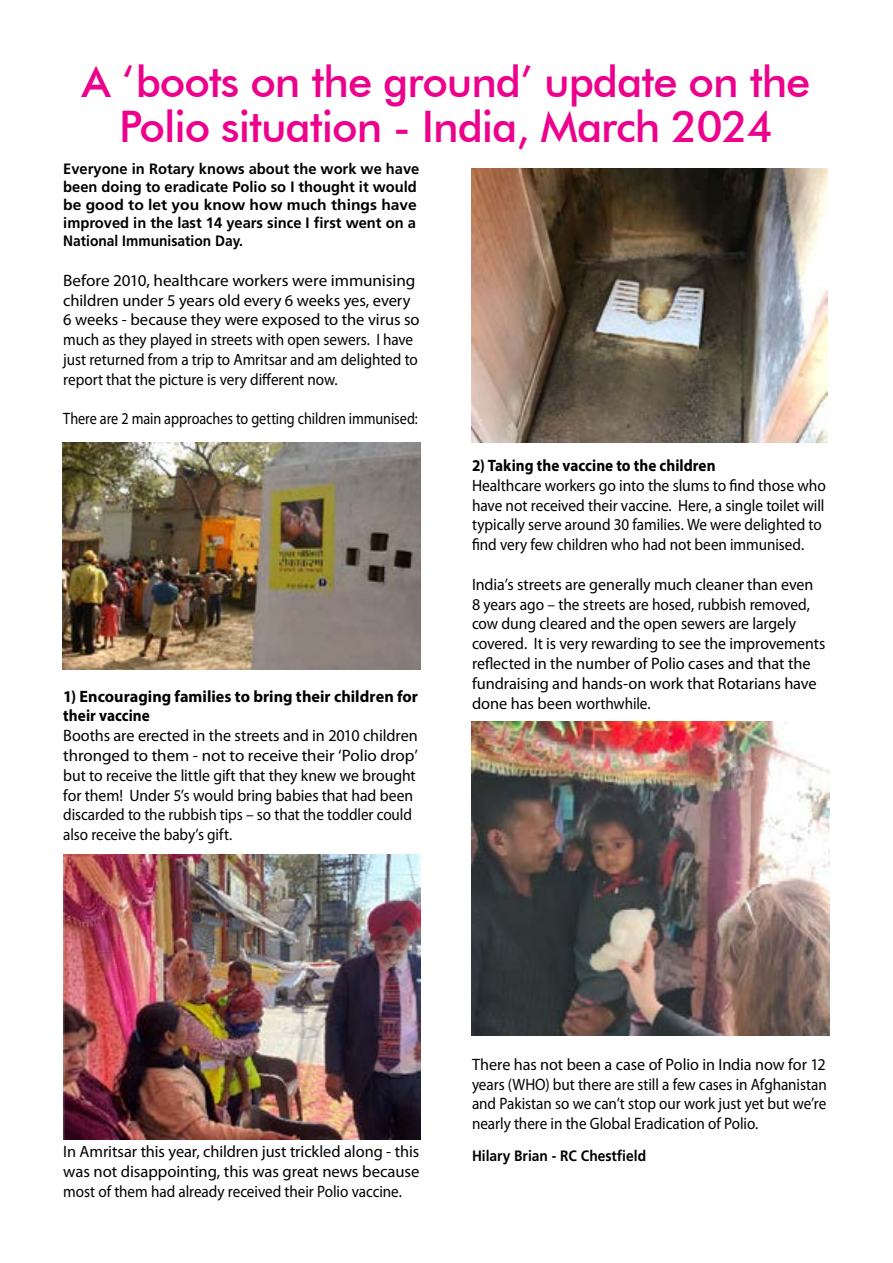
<style>
.page{position:relative;width:893px;height:1263px;background:#fff}
.page>*{position:absolute;margin:0;border:0;box-sizing:border-box;transform-origin:0 0}
.t1{font:500 43.5px/45px "Futura BT";letter-spacing:-.025em;color:#ec008c;text-align:center}
.t2{font:16.5px/19.8px "Myriad Pro";letter-spacing:-.005em;color:#000}
.t3{font:16.5px/19.8px "Myriad Pro";letter-spacing:-.005em;color:#000;scale:1.04 1}
.t4{font:16.5px/19.8px "Myriad Pro";letter-spacing:-.005em;color:#000;scale:.94 1}
.t5{font:700 16.5px/19.8px "Myriad Pro";color:#000}
.t6{font:16.5px "Myriad Pro";letter-spacing:-.005em;color:#000;scale:.86 1}
.t7{font:700 16.5px "Myriad Pro";color:#000;scale:.92 1}
.t8{font:700 15px/18px "Frutiger LT Std";color:#000}
.t9{font:700 15px "Frutiger LT Std";color:#000;scale:.92 1}
</style>
<div class="page">
<img style="left:62px;top:442px;width:358px;height:227px">
<img style="left:64px;top:855px;width:356px;height:285px">
<img style="left:471px;top:169px;width:357px;height:273px">
<img style="left:471px;top:721px;width:358px;height:314px">
<h1 class="t1" style="left:82px;top:59px;width:730px">A ‘boots on the ground’ update on the<br>Polio situation - India, March 2024</h1>
<p class="t8" style="left:63px;top:160px;width:358px">Everyone in Rotary knows about the work we have been doing to eradicate Polio so I thought it would be good to let you know how much things have improved in the last 14 years since I first went on a National Immunisation Day.</p>
<p class="t3" style="left:63px;top:270px;width:344px">Before 2010, healthcare workers were immunising children under 5 years old every 6 weeks yes, every 6 weeks - because they were exposed to the virus so much as they played in streets with open sewers. I have just returned from a trip to Amritsar and am delighted to report that the picture is very different now.</p>
<p class="t6" style="left:63px;top:409px;width:414px">There are 2 main approaches to getting children immunised:</p>
<p class="t5" style="left:63px;top:686px;width:356px">1) Encouraging families to bring their children for their vaccine</p>
<p class="t2" style="left:63px;top:725px;width:356px">Booths are erected in the streets and in 2010 children thronged to them - not to receive their ‘Polio drop’ but to receive the little gift that they knew we brought for them! Under 5’s would bring babies that had been discarded to the rubbish tips – so that the toddler could also receive the baby’s gift.</p>
<p class="t7" style="left:472px;top:455px;width:266px">2) Taking the vaccine to the children</p>
<p class="t4" style="left:472px;top:475px;width:378px">Healthcare workers go into the slums to find those who have not received their vaccine. Here, a single toilet will typically serve around 30 families. We were delighted to find very few children who had not been immunised.</p>
<p class="t2" style="left:472px;top:574px;width:355px">India’s streets are generally much cleaner than even 8 years ago – the streets are hosed, rubbish removed, cow dung cleared and the open sewers are largely covered. It is very rewarding to see the improvements reflected in the number of Polio cases and that the fundraising and hands-on work that Rotarians have done has been worthwhile.</p>
<p class="t2" style="left:63px;top:1141px;width:358px;text-align:justify">In Amritsar this year, children just trickled along - this was not disappointing, this was great news because most of them had already received their Polio vaccine.</p>
<p class="t2" style="left:472px;top:1054px;width:356px;text-align:justify">There has not been a case of Polio in India now for 12 years (WHO) but there are still a few cases in Afghanistan and Pakistan so we can’t stop our work just yet but we’re nearly there in the Global Eradication of Polio.</p>
<p class="t9" style="left:472px;top:1147px;width:191px">Hilary Brian - RC Chestfield</p>
</div>
